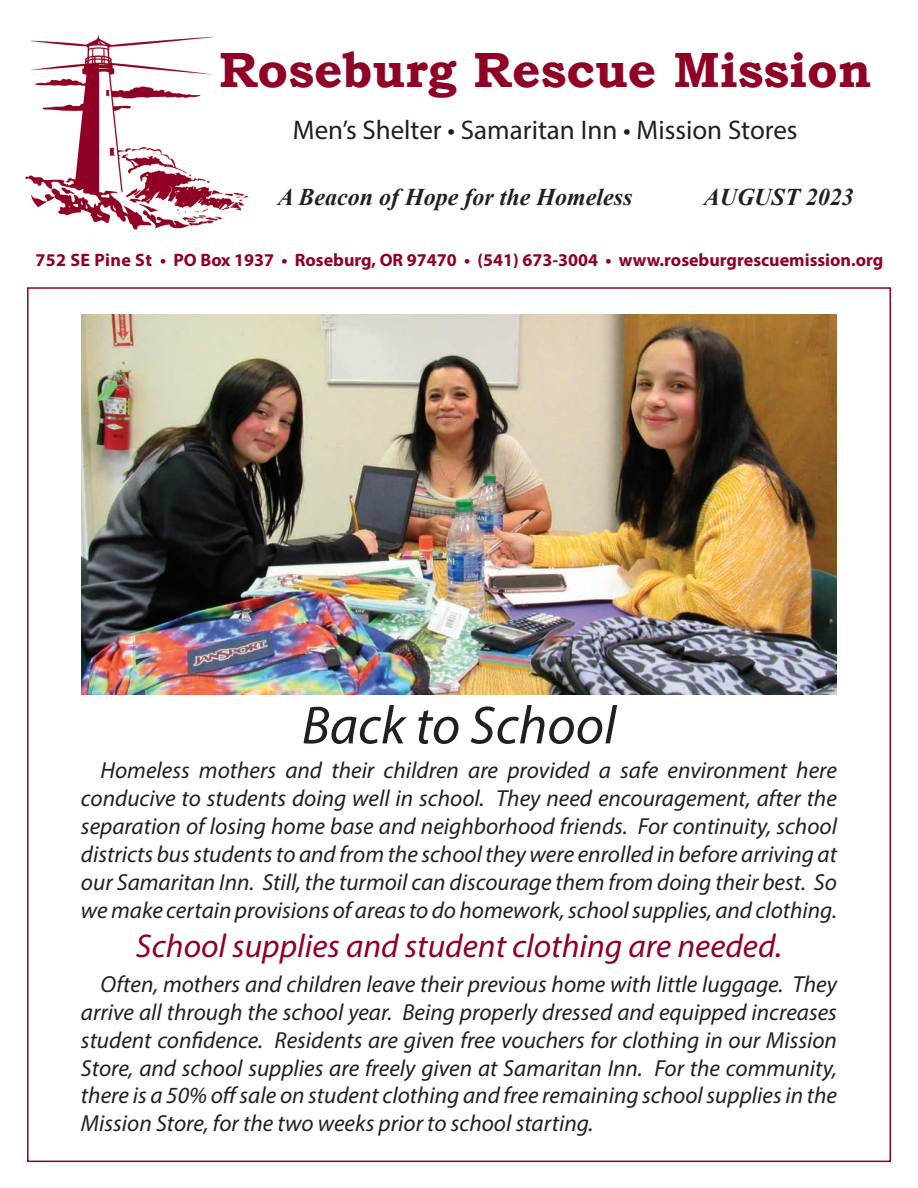
<style>
.page{position:relative;width:918px;height:1188px;background:#fff}
.page>*{position:absolute;margin:0;border:0;box-sizing:border-box;transform-origin:0 0}
.t1{font:italic 54px "Myriad Pro";color:#231f20}
.t2{font:700 49.5px "Bookman Old Style";color:#900126}
.t3{font:italic 33px "Myriad Pro";color:#900126}
.t4{font:27px "Myriad Pro";color:#231f20}
.t5{font:italic 700 24px "Times New Roman";color:#231f20}
.t6{font:italic 23.25px/27.9px "Myriad Pro";color:#231f20;text-align:justify}
.t7{font:700 18px "Myriad Pro";color:#900126}
</style>
<div class="page">
<img style="left:25px;top:34px;width:223px;height:196px">
<img style="left:81px;top:314px;width:756px;height:380px">
<p class="t2" style="left:219px;top:34px;width:654px">Roseburg Rescue Mission</p>
<p class="t4" style="left:293px;top:114px;width:506px">Men’s Shelter • Samaritan Inn • Mission Stores</p>
<p class="t5" style="left:278px;top:180px;width:356px">A Beacon of Hope for the Homeless</p>
<p class="t5" style="left:704px;top:180px;width:151px">AUGUST 2023</p>
<p class="t7" style="left:35px;top:248px;width:850px">752 SE Pine St • PO Box 1937 • Roseburg, OR 97470 • (541) 673-3004 • www.roseburgrescuemission.org</p>
<p class="t1" style="left:302px;top:692px;width:316px">Back to School</p>
<p class="t6" style="left:81px;top:756px;width:758px;text-indent:20px">Homeless mothers and their children are provided a safe environment here conducive to students doing well in school. They need encouragement, after the separation of losing home base and neighborhood friends. For continuity, school districts bus students to and from the school they were enrolled in before arriving at our Samaritan Inn. Still, the turmoil can discourage them from doing their best. So we make certain provisions of areas to do homework, school supplies, and clothing.</p>
<p class="t3" style="left:136px;top:926px;width:648px">School supplies and student clothing are needed.</p>
<p class="t6" style="left:81px;top:970px;width:758px;text-indent:20px">Often, mothers and children leave their previous home with little luggage. They arrive all through the school year. Being properly dressed and equipped increases student confidence. Residents are given free vouchers for clothing in our Mission Store, and school supplies are freely given at Samaritan Inn. For the community, there is a 50% off sale on student clothing and free remaining school supplies in the Mission Store, for the two weeks prior to school starting.</p>
</div>
